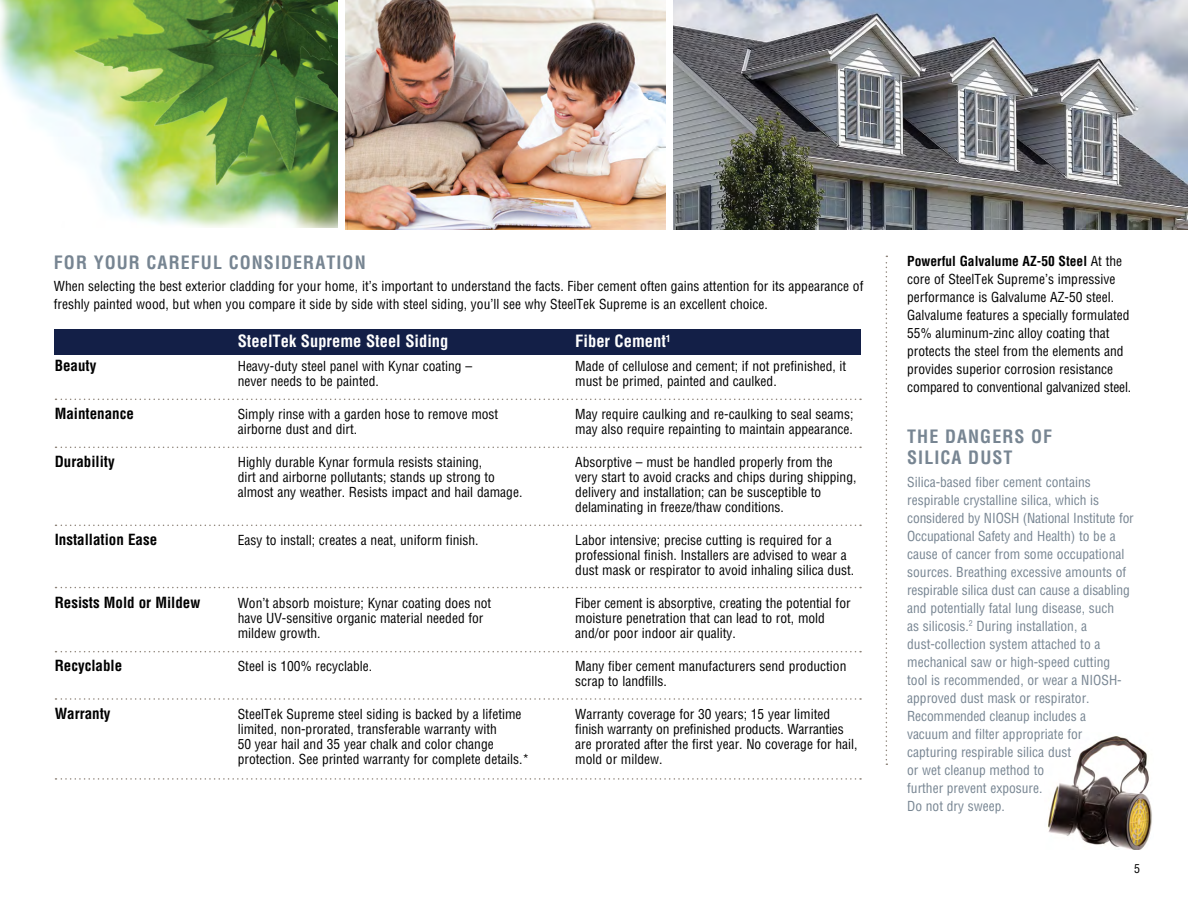
<style>
.page{position:relative;width:1188px;height:918px;background:#fff}
.page>*{position:absolute;margin:0;border:0;box-sizing:border-box;transform-origin:0 0}
.t1{font:700 condensed 18px/21px "Helvetica LT Pro";letter-spacing:.06em;color:#778592}
.t2{font:700 condensed 16.5px "Helvetica LT Pro";color:#fff}
.t3{font:700 condensed 15px "Helvetica LT Pro";color:#000}
.t4{font:condensed 13.5px/18px "Helvetica LT Pro";color:#000}
.t5{font:condensed 13.5px/18px "Helvetica LT Pro";color:#778592}
.t6{font:condensed 12px "Helvetica LT Pro";color:#000}
.s1{font-weight:700}
</style>
<div class="page">
<img style="left:0;top:0;width:338px;height:228px">
<div style="left:54px;top:329px;width:807px;height:25px;background:#131f47"></div>
<svg style="left:56px;top:399px;width:805px;height:1px"></svg>
<svg style="left:56px;top:447px;width:805px;height:1px"></svg>
<svg style="left:56px;top:525px;width:805px;height:1px"></svg>
<svg style="left:56px;top:587px;width:805px;height:1px"></svg>
<svg style="left:56px;top:651px;width:805px;height:1px"></svg>
<svg style="left:56px;top:698px;width:805px;height:2px"></svg>
<svg style="left:56px;top:778px;width:805px;height:2px"></svg>
<svg style="left:886px;top:256px;width:1px;height:509px"></svg>
<img style="left:346px;top:0;width:320px;height:230px">
<img style="left:673px;top:0;width:515px;height:230px">
<img style="left:1048px;top:736px;width:104px;height:114px">
<h1 class="t1" style="left:54px;top:251px;width:313px">FOR YOUR CAREFUL CONSIDERATION</h1>
<p class="t4" style="left:54px;top:277px;width:811px">When selecting the best exterior cladding for your home, it’s important to understand the facts. Fiber cement often gains attention for its appearance of freshly painted wood, but when you compare it side by side with steel siding, you’ll see why SteelTek Supreme is an excellent choice.</p>
<p class="t2" style="left:238px;top:330px;width:212px">SteelTek Supreme Steel Siding</p>
<p class="t2" style="left:575px;top:330px;width:97px">Fiber Cement<sup>1</sup></p>
<p class="t3" style="left:55px;top:356px;width:43px">Beauty</p>
<p class="t4" style="left:238px;top:357px;width:236px">Heavy-duty steel panel with Kynar coating –</p>
<p class="t4" style="left:575px;top:357px;width:273px">Made of cellulose and cement; if not prefinished, it</p>
<p class="t4" style="left:238px;top:372px;width:143px">never needs to be painted.</p>
<p class="t4" style="left:575px;top:372px;width:203px">must be primed, painted and caulked.</p>
<p class="t3" style="left:55px;top:404px;width:81px">Maintenance</p>
<p class="t4" style="left:238px;top:405px;width:262px">Simply rinse with a garden hose to remove most</p>
<p class="t4" style="left:575px;top:405px;width:280px">May require caulking and re-caulking to seal seams;</p>
<p class="t4" style="left:238px;top:420px;width:121px">airborne dust and dirt.</p>
<p class="t4" style="left:575px;top:420px;width:279px">may also require repainting to maintain appearance.</p>
<p class="t3" style="left:55px;top:452px;width:61px">Durability</p>
<p class="t4" style="left:238px;top:453px;width:246px">Highly durable Kynar formula resists staining,</p>
<p class="t4" style="left:575px;top:453px;width:259px">Absorptive – must be handled properly from the</p>
<p class="t4" style="left:238px;top:468px;width:259px">dirt and airborne pollutants; stands up strong to</p>
<p class="t4" style="left:575px;top:468px;width:283px">very start to avoid cracks and chips during shipping,</p>
<p class="t4" style="left:238px;top:483px;width:286px">almost any weather. Resists impact and hail damage.</p>
<p class="t4" style="left:575px;top:485px;width:248px;line-height:15px">delivery and installation; can be susceptible to delaminating in freeze/thaw conditions.</p>
<p class="t3" style="left:55px;top:530px;width:104px">Installation Ease</p>
<p class="t4" style="left:238px;top:531px;width:242px">Easy to install; creates a neat, uniform finish.</p>
<p class="t4" style="left:575px;top:533px;width:280px;line-height:15px">Labor intensive; precise cutting is required for a professional finish. Installers are advised to wear a dust mask or respirator to avoid inhaling silica dust.</p>
<p class="t3" style="left:55px;top:593px;width:147px">Resists Mold or Mildew</p>
<p class="t4" style="left:238px;top:594px;width:255px">Won’t absorb moisture; Kynar coating does not</p>
<p class="t4" style="left:575px;top:594px;width:277px">Fiber cement is absorptive, creating the potential for</p>
<p class="t4" style="left:238px;top:609px;width:247px">have UV-sensitive organic material needed for</p>
<p class="t4" style="left:575px;top:609px;width:251px">moisture penetration that can lead to rot, mold</p>
<p class="t4" style="left:238px;top:624px;width:84px">mildew growth.</p>
<p class="t4" style="left:575px;top:624px;width:162px">and/or poor indoor air quality.</p>
<p class="t3" style="left:55px;top:656px;width:69px">Recyclable</p>
<p class="t4" style="left:238px;top:657px;width:136px">Steel is 100% recyclable.</p>
<p class="t4" style="left:575px;top:659px;width:273px;line-height:15px">Many fiber cement manufacturers send production scrap to landfills.</p>
<p class="t3" style="left:55px;top:704px;width:57px">Warranty</p>
<p class="t4" style="left:238px;top:705px;width:285px">SteelTek Supreme steel siding is backed by a lifetime</p>
<p class="t4" style="left:575px;top:705px;width:256px">Warranty coverage for 30 years; 15 year limited</p>
<p class="t4" style="left:238px;top:720px;width:261px">limited, non-prorated, transferable warranty with</p>
<p class="t4" style="left:575px;top:720px;width:270px">finish warranty on prefinished products. Warranties</p>
<p class="t4" style="left:238px;top:735px;width:258px">50 year hail and 35 year chalk and color change</p>
<p class="t4" style="left:575px;top:735px;width:284px">are prorated after the first year. No coverage for hail,</p>
<p class="t4" style="left:238px;top:750px;width:293px">protection. See printed warranty for complete details.*</p>
<p class="t4" style="left:575px;top:750px;width:89px">mold or mildew.</p>
<p class="t4" style="left:907px;top:252px;width:226px"><span class="s1">Powerful Galvalume AZ-50 Steel</span> At the core of SteelTek Supreme’s impressive performance is Galvalume AZ-50 steel.<br>Galvalume features a specially formulated 55% aluminum-zinc alloy coating that protects the steel from the elements and provides superior corrosion resistance compared to conventional galvanized steel.</p>
<h1 class="t1" style="left:907px;top:426px;width:147px">THE DANGERS OF<br>SILICA DUST</h1>
<p class="t5" style="left:907px;top:473px;width:228px">Silica-based fiber cement contains respirable crystalline silica, which is considered by NIOSH (National Institute for Occupational Safety and Health) to be a cause of cancer from some occupational sources. Breathing excessive amounts of respirable silica dust can cause a disabling and potentially fatal lung disease, such<br>as silicosis.<sup>2</sup> During installation, a dust-collection system attached to a mechanical saw or high-speed cutting tool is recommended, or wear a NIOSH&shy;approved dust mask or respirator.<br>Recommended cleanup includes a<br>vacuum and filter appropriate for capturing respirable silica dust<br>or wet cleanup method to<br>further prevent exposure.<br>Do not dry sweep.</p>
<p class="t6" style="left:1134px;top:862px;width:7px">5</p>
</div>
